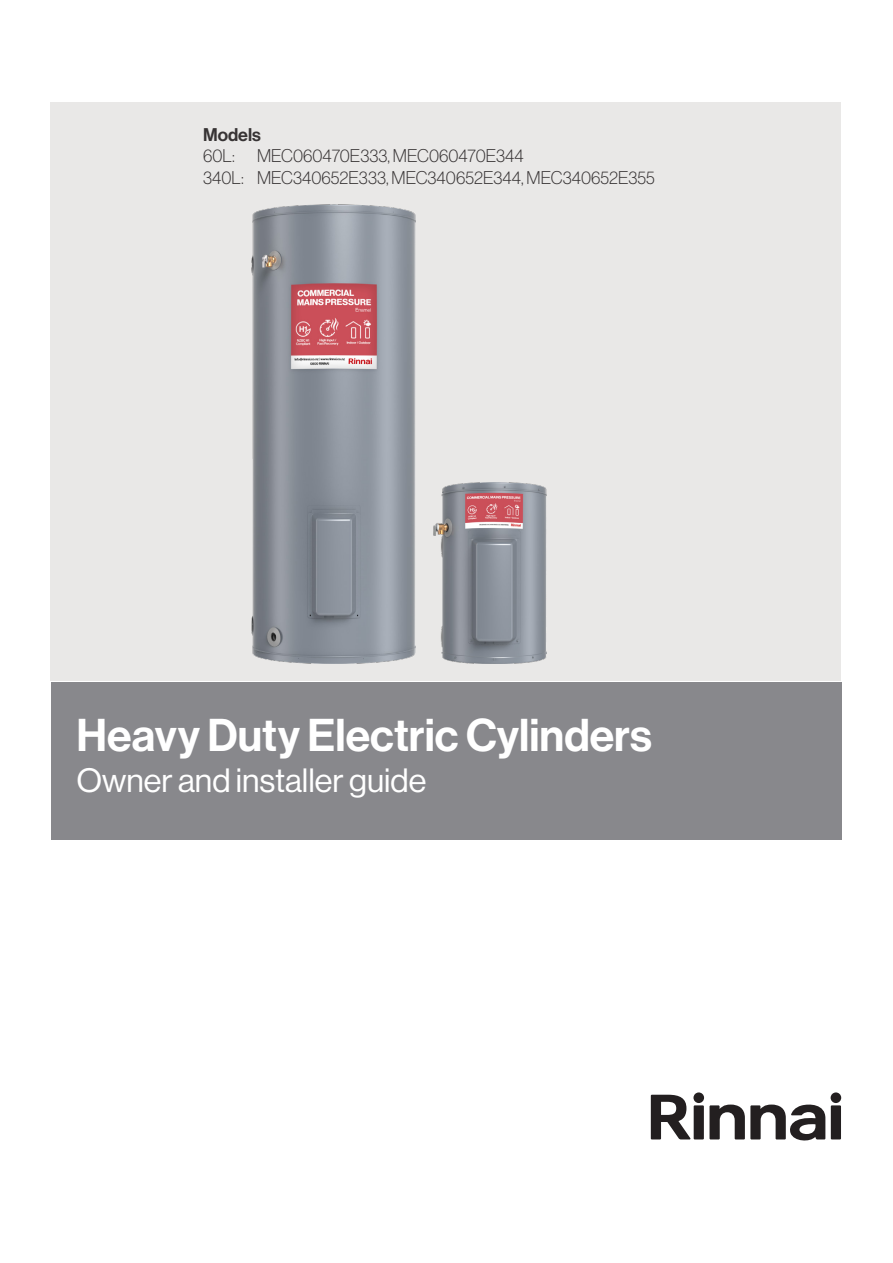
<style>
.page{position:relative;width:893px;height:1263px;background:#fff}
.page>*{position:absolute;margin:0;border:0;box-sizing:border-box;transform-origin:0 0}
.t1{font:45px "N Haas Grotesk DS Pro 65 Md";color:#fff}
.t2{font:33px "N Haas Grotesk DS Pro 55 Rg";color:#fff}
.t3{font:18px/21.6px "N Haas Grotesk DS Pro 35 X Lt";color:#231f20}
.t4{font:18px "N Haas Grotesk DS Pro 65 Md";color:#231f20}
</style>
<div class="page">
<div style="left:50px;top:102px;width:791px;height:579px;background:#e9e8e7"></div>
<div style="left:51px;top:682px;width:791px;height:158px;background:#88888c"></div>
<div style="left:693px;top:1092px;width:11px;height:11px;background:#231f20;border-radius:50%"></div>
<div style="left:694px;top:1105px;width:10px;height:34px;background:#231f20"></div>
<div style="left:831px;top:1092px;width:10px;height:11px;background:#231f20;border-radius:50%"></div>
<div style="left:831px;top:1105px;width:10px;height:34px;background:#231f20"></div>
<svg style="left:651px;top:1095px;width:40px;height:44px"></svg>
<svg style="left:709px;top:1104px;width:116px;height:37px"></svg>
<img style="left:252px;top:204px;width:164px;height:459px">
<img style="left:433px;top:483px;width:114px;height:180px">
<p class="t4" style="left:203px;top:124px;width:59px">Models</p>
<p class="t3" style="left:203px;top:145px;width:453px">60L: MEC060470E333, MEC060470E344<br>340L: MEC340652E333, MEC340652E344, MEC340652E355</p>
<p class="t1" style="left:77px;top:709px;width:577px">Heavy Duty Electric Cylinders</p>
<p class="t2" style="left:77px;top:762px;width:351px">Owner and installer guide</p>
</div>
